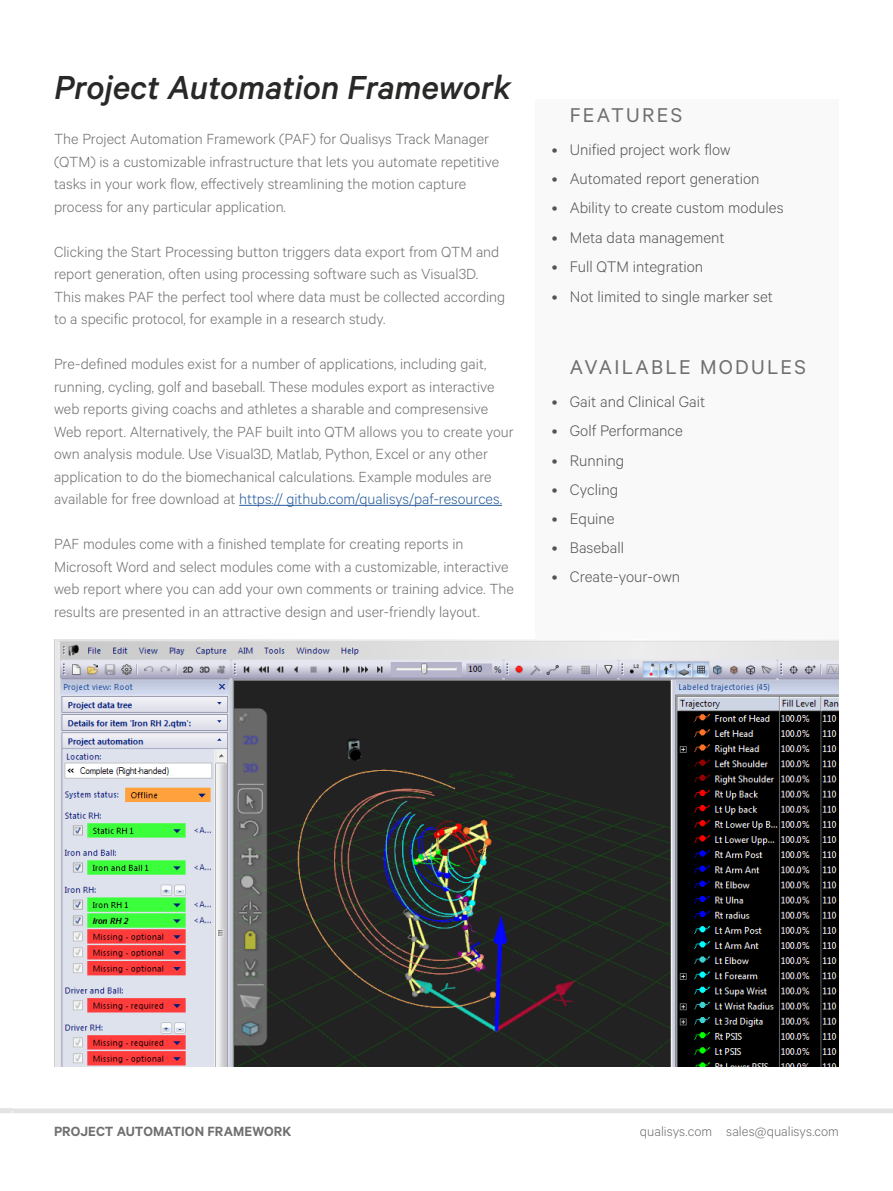
<style>
.page{position:relative;width:893px;height:1191px;background:#fff}
.page>*{position:absolute;margin:0;border:0;box-sizing:border-box;transform-origin:0 0}
.t1{font:italic 500 37.5px "Calibre";letter-spacing:-.005em;color:#282827}
.t2{font:22.5px "Calibre";letter-spacing:.1em;color:#706f6f}
.t3{font:300 17.25px "Calibre";color:#555454}
.t4{font:300 16.5px/22.5px "Calibre";color:#706f6f}
.t5{font:300 15px "Calibre";color:#706f6f}
.t6{font:600 15px "Calibre";color:#706f6f}
.s1{color:#275b9b}
</style>
<div class="page">
<hr style="left:239px;top:505px;width:263px;height:1px;background:#275b9b">
<div style="left:536px;top:99px;width:303px;height:540px;background:#f9f9f9"></div>
<img style="left:54px;top:639px;width:785px;height:427px">
<div style="left:0;top:1108px;width:893px;height:5px;background:#e3e3e3"></div>
<div style="left:0;top:1111px;width:13px;height:69px;background:#fff"></div>
<div style="left:0;top:1108px;width:12px;height:5px;background:#e3e3e3"></div>
<h1 class="t1" style="left:54px;top:65px;width:459px">Project Automation Framework</h1>
<p class="t4" style="left:54px;top:127px;width:447px">The Project Automation Framework (PAF) for Qualisys Track Manager (QTM) is a customizable infrastructure that lets you automate repetitive tasks in your work flow, effectively streamlining the motion capture process for any particular application.</p>
<p class="t4" style="left:54px;top:239px;width:453px">Clicking the Start Processing button triggers data export from QTM and report generation, often using processing software such as Visual3D.<br>This makes PAF the perfect tool where data must be collected according to a specific protocol, for example in a research study.</p>
<p class="t4" style="left:54px;top:352px;width:461px">Pre-defined modules exist for a number of applications, including gait, running, cycling, golf and baseball. These modules export as interactive web reports giving coachs and athletes a sharable and compresensive Web report. Alternatively, the PAF built into QTM allows you to create your own analysis module. Use Visual3D, Matlab, Python, Excel or any other application to do the biomechanical calculations. Example modules are available for free download at <span class="s1">https:// github.com/qualisys/paf-resources.</span></p>
<p class="t4" style="left:54px;top:532px;width:462px">PAF modules come with a finished template for creating reports in Microsoft Word and select modules come with a customizable, interactive web report where you can add your own comments or training advice. The results are presented in an attractive design and user-friendly layout.</p>
<h2 class="t2" style="left:570px;top:101px;width:114px">FEATURES</h2>
<p class="t3" style="left:552px;top:140px;width:180px">• Unified project work flow</p>
<p class="t3" style="left:552px;top:169px;width:209px">• Automated report generation</p>
<p class="t3" style="left:552px;top:198px;width:233px">• Ability to create custom modules</p>
<p class="t3" style="left:552px;top:227px;width:174px">• Meta data management</p>
<p class="t3" style="left:552px;top:256px;width:153px">• Full QTM integration</p>
<p class="t3" style="left:552px;top:286px;width:223px">• Not limited to single marker set</p>
<h2 class="t2" style="left:570px;top:353px;width:238px">AVAILABLE MODULES</h2>
<p class="t3" style="left:552px;top:392px;width:155px">• Gait and Clinical Gait</p>
<p class="t3" style="left:552px;top:421px;width:133px">• Golf Performance</p>
<p class="t3" style="left:552px;top:450px;width:74px">• Running</p>
<p class="t3" style="left:552px;top:479px;width:68px">• Cycling</p>
<p class="t3" style="left:552px;top:508px;width:64px">• Equine</p>
<p class="t3" style="left:552px;top:538px;width:74px">• Baseball</p>
<p class="t3" style="left:552px;top:567px;width:130px">• Create-your-own</p>
<p class="t6" style="left:54px;top:1122px;width:239px">PROJECT AUTOMATION FRAMEWORK</p>
<p class="t5" style="left:640px;top:1122px;width:201px">qualisys.com sales@qualisys.com</p>
</div>
